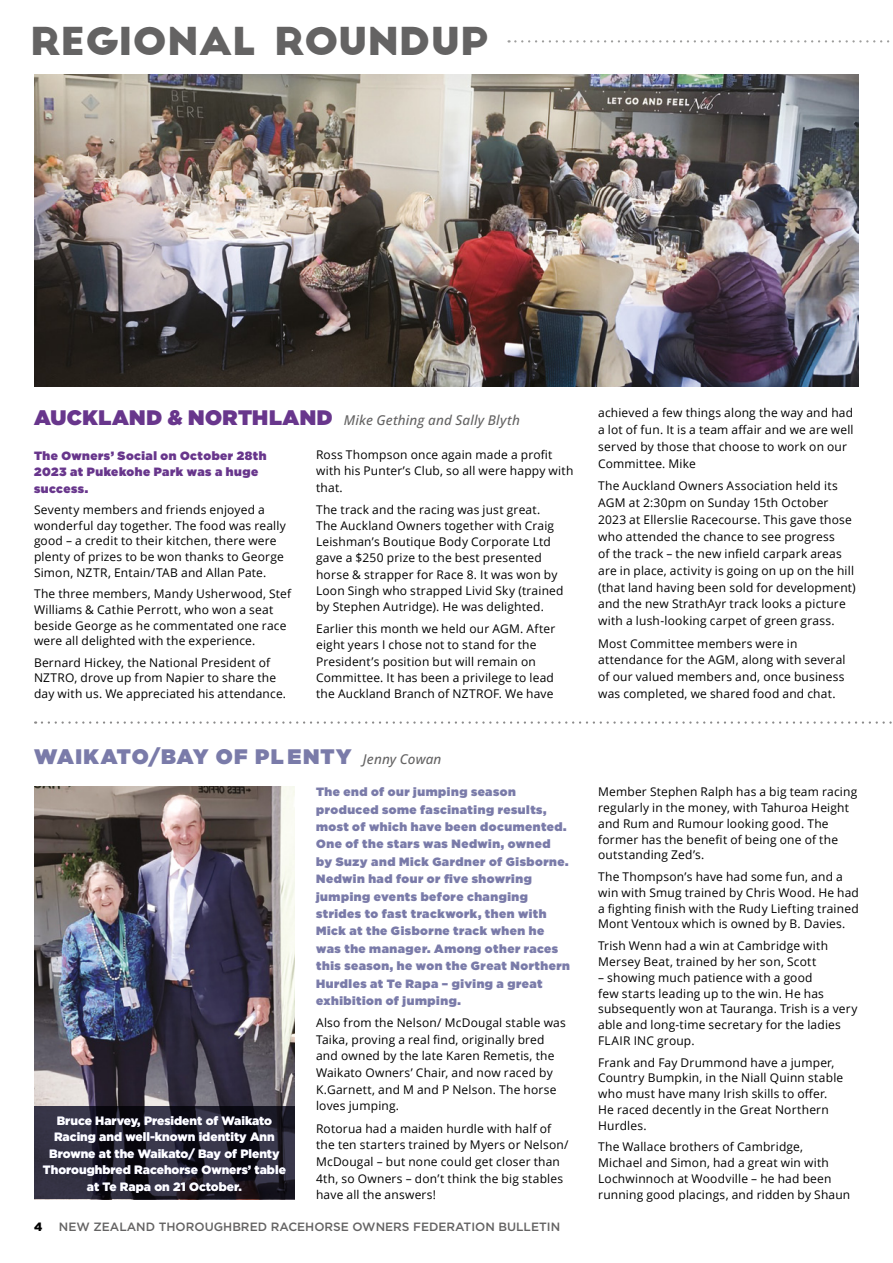
<style>
.page{position:relative;width:893px;height:1263px;background:#fff}
.page>*{position:absolute;margin:0;border:0;box-sizing:border-box;transform-origin:0 0}
.t1{font:37.5px "Big John";letter-spacing:-.01em;color:#646363;scale:1.08 1}
.t2{font:900 21px "Gotham";letter-spacing:.06em;color:#7a7ba9}
.t3{font:italic 500 13.5px "Open Sans";letter-spacing:.015em;color:#646363}
.t4{font:12px/15.9px "Open Sans";letter-spacing:.015em;color:#000}
.t5{font:900 12px/17.4px "Gotham";letter-spacing:.045em;color:#7a7ba9}
.t6{font:900 12px/16.5px "Gotham";color:#fff;text-align:center}
.t7{font:900 12px/16.5px "Gotham";letter-spacing:.04em;color:#68368c}
.t8{font:500 12px "Gotham";color:#646363}
.t9{font:900 12px "Gotham";color:#000}
.s1{font-family:"Gotham";font-weight:900;font-style:normal;font-size:21px;color:#68368c}
.s2{font-family:"Open Sans";font-weight:500;font-style:italic;font-size:13.5px;color:#646363}
</style>
<div class="page">
<svg style="left:42px;top:721px;width:850px;height:3px"></svg>
<svg style="left:509px;top:40px;width:381px;height:3px"></svg>
<img style="left:34px;top:75px;width:825px;height:312px">
<img style="left:34px;top:787px;width:261px;height:319px">
<svg style="left:34px;top:1106px;width:261px;height:93px;background:#232230"></svg>
<h1 class="t1" style="left:30px;top:24px;width:426px">REGIONAL ROUNDUP</h1>
<p class="t3" style="left:34px;top:411px;width:487px"><span class="s1">AUCKLAND &amp; NORTHLAND</span> Mike Gething and Sally Blyth</p>
<p class="t7" style="left:34px;top:447px;width:234px">The Owners’ Social on October 28th<br>2023 at Pukekohe Park was a huge success.</p>
<p class="t4" style="left:34px;top:501px;width:253px">Seventy members and friends enjoyed a wonderful day together. The food was really good – a credit to their kitchen, there were plenty of prizes to be won thanks to George Simon, NZTR, Entain/TAB and Allan Pate.</p>
<p class="t4" style="left:34px;top:586px;width:259px">The three members, Mandy Usherwood, Stef Williams &amp; Cathie Perrott, who won a seat beside George as he commentated one race were all delighted with the experience.</p>
<p class="t4" style="left:34px;top:654px;width:254px">Bernard Hickey, the National President of<br>NZTRO, drove up from Napier to share the day with us. We appreciated his attendance.</p>
<p class="t4" style="left:316px;top:446px;width:259px;line-height:16.4px">Ross Thompson once again made a profit with his Punter’s Club, so all were happy with that.</p>
<p class="t4" style="left:316px;top:501px;width:249px;line-height:16.4px">The track and the racing was just great.<br>The Auckland Owners together with Craig Leishman’s Boutique Body Corporate Ltd gave a $250 prize to the best presented horse &amp; strapper for Race 8. It was won by Loon Singh who strapped Livid Sky (trained by Stephen Autridge). He was delighted.</p>
<p class="t4" style="left:316px;top:620px;width:241px;line-height:16.4px">Earlier this month we held our AGM. After eight years I chose not to stand for the President’s position but will remain on Committee. It has been a privilege to lead the Auckland Branch of NZTROF. We have</p>
<h2 class="t2" style="left:34px;top:741px;width:409px">WAIKATO/BAY OF PL ENTY <span class="s2">Jenny Cowan</span></h2>
<p class="t6" style="left:43px;top:1112px;width:245px">Bruce Harvey, President of Waikato Racing and well-known identity Ann Browne at the Waikato/ Bay of Plenty Thoroughbred Racehorse Owners’ table at Te Rapa on 21 October.</p>
<p class="t5" style="left:316px;top:783px;width:255px">The end of our jumping season produced some fascinating results, most of which have been documented.<br>One of the stars was Nedwin, owned<br>by Suzy and Mick Gardner of Gisborne.<br>Nedwin had four or five showring jumping events before changing strides to fast trackwork, then with Mick at the Gisborne track when he was the manager. Among other races this season, he won the Great Northern Hurdles at Te Rapa – giving a great exhibition of jumping.</p>
<p class="t4" style="left:316px;top:1014px;width:251px;line-height:16.6px">Also from the Nelson/ McDougal stable was Taika, proving a real find, originally bred and owned by the late Karen Remetis, the Waikato Owners’ Chair, and now raced by K.Garnett, and M and P Nelson. The horse loves jumping.</p>
<p class="t4" style="left:316px;top:1119px;width:254px;line-height:16.6px">Rotorua had a maiden hurdle with half of the ten starters trained by Myers or Nelson/ McDougal – but none could get closer than 4th, so Owners – don’t think the big stables have all the answers!</p>
<p class="t9" style="left:34px;top:1218px;width:10px">4</p>
<p class="t8" style="left:59px;top:1218px;width:503px">NEW ZEALAND THOROUGHBRED RACEHORSE OWNERS FEDERATION BULLETIN</p>
<p class="t4" style="left:598px;top:404px;width:257px;line-height:16.8px">achieved a few things along the way and had a lot of fun. It is a team affair and we are well served by those that choose to work on our Committee. Mike</p>
<p class="t4" style="left:598px;top:477px;width:259px;line-height:16.8px">The Auckland Owners Association held its AGM at 2:30pm on Sunday 15th October 2023 at Ellerslie Racecourse. This gave those who attended the chance to see progress<br>of the track – the new infield carpark areas are in place, activity is going on up on the hill (that land having been sold for development) and the new StrathAyr track looks a picture with a lush-looking carpet of green grass.</p>
<p class="t4" style="left:598px;top:634px;width:249px;line-height:16.8px">Most Committee members were in attendance for the AGM, along with several of our valued members and, once business was completed, we shared food and chat.</p>
<p class="t4" style="left:598px;top:783px;width:261px">Member Stephen Ralph has a big team racing regularly in the money, with Tahuroa Height and Rum and Rumour looking good. The former has the benefit of being one of the outstanding Zed’s.</p>
<p class="t4" style="left:598px;top:868px;width:262px">The Thompson’s have had some fun, and a win with Smug trained by Chris Wood. He had a fighting finish with the Rudy Liefting trained Mont Ventoux which is owned by B. Davies.</p>
<p class="t4" style="left:598px;top:937px;width:231px">Trish Wenn had a win at Cambridge with<br>Mersey Beat, trained by her son, Scott</p>
<p class="t4" style="left:598px;top:969px;width:261px">– showing much patience with a good<br>few starts leading up to the win. He has subsequently won at Tauranga. Trish is a very able and long-time secretary for the ladies FLAIR INC group.</p>
<p class="t4" style="left:598px;top:1054px;width:247px">Frank and Fay Drummond have a jumper, Country Bumpkin, in the Niall Quinn stable who must have many Irish skills to offer.<br>He raced decently in the Great Northern Hurdles.</p>
<p class="t4" style="left:598px;top:1139px;width:254px">The Wallace brothers of Cambridge, Michael and Simon, had a great win with Lochwinnoch at Woodville – he had been running good placings, and ridden by Shaun</p>
</div>
